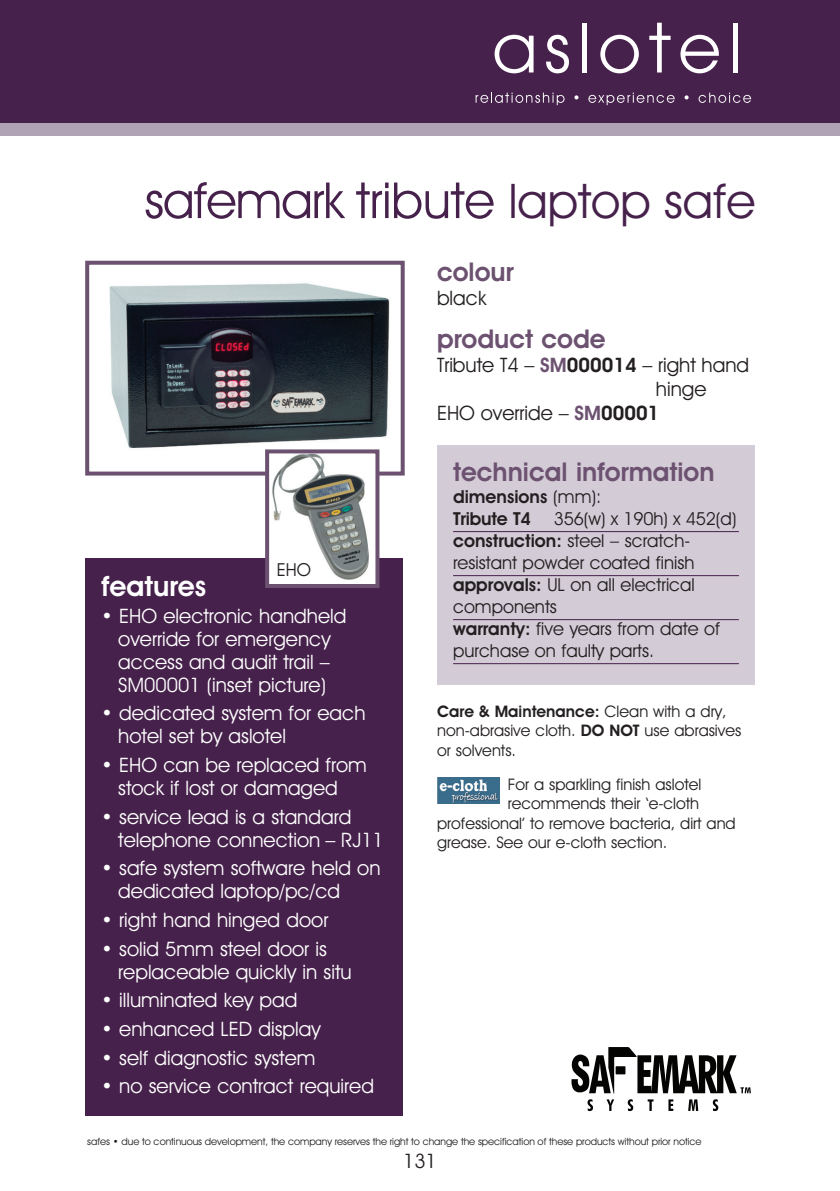
<style>
.page{position:relative;width:840px;height:1191px;background:#fff}
.page>*{position:absolute;margin:0;border:0;box-sizing:border-box;transform-origin:0 0}
.t1{font:50px "Avant Garde IT Cby BT";letter-spacing:-.02em;color:#46214b}
.features_subhead{font:600 28px "Avant Garde IT Cby BT";color:#fff}
.Colour_subhead{font:600 26px "Avant Garde IT Cby BT";color:#6c5270}
.Feature_bullets{font:20px/23px "Avant Garde IT Cby BT";color:#fff}
.text{font:20px/24px "Avant Garde IT Cby BT";color:#231f20}
.Table_info{font:18px/22px "Avant Garde IT Cby BT";color:#231f20}
.Table_info-2{font:600 18px/22px "Avant Garde IT Cby BT";color:#231f20}
.disclaimer_etc{font:16px/19.2px "Avant Garde IT Cby BT";color:#231f20}
.ID_tag{font:10px "Avant Garde IT Cby BT";letter-spacing:-.005em;color:#231f20}
.s1{font-size:48px}
.s2{font-weight:600;color:#6c5270}
.s3{font-weight:600}
.s4{font-weight:400}
</style>
<div class="page">
<div style="left:0;top:123px;width:839px;height:13px;background:#b1a3b6"></div>
<div style="left:0;top:0;width:839px;height:123px;background:#46214b"></div>
<svg style="left:475px;top:93px;width:89px;height:12px"></svg>
<svg style="left:574px;top:95px;width:4px;height:4px"></svg>
<svg style="left:588px;top:93px;width:86px;height:12px"></svg>
<svg style="left:684px;top:95px;width:4px;height:4px"></svg>
<svg style="left:698px;top:93px;width:52px;height:10px"></svg>
<svg style="left:494px;top:35px;width:39px;height:38px"></svg>
<svg style="left:546px;top:35px;width:23px;height:38px"></svg>
<div style="left:581px;top:23px;width:5px;height:49px;background:#fff"></div>
<svg style="left:600px;top:23px;width:70px;height:50px"></svg>
<svg style="left:680px;top:35px;width:38px;height:38px"></svg>
<div style="left:732px;top:23px;width:5px;height:49px;background:#fff"></div>
<img style="left:109px;top:283px;width:281px;height:178px">
<div style="left:85px;top:261px;width:319px;height:214px;border:4px solid #6c5270"></div>
<svg style="left:587px;top:1099px;width:5px;height:12px"></svg>
<svg style="left:606px;top:1099px;width:8px;height:12px"></svg>
<svg style="left:627px;top:1099px;width:6px;height:12px"></svg>
<svg style="left:647px;top:1099px;width:6px;height:12px"></svg>
<svg style="left:668px;top:1099px;width:5px;height:12px"></svg>
<svg style="left:688px;top:1099px;width:10px;height:12px"></svg>
<svg style="left:712px;top:1099px;width:6px;height:12px"></svg>
<svg style="left:571px;top:1047px;width:179px;height:46px"></svg>
<div style="left:85px;top:558px;width:318px;height:558px;background:#46214b"></div>
<div style="left:437px;top:445px;width:317px;height:239px;background:#d3cbd6"></div>
<hr style="left:453px;top:531px;width:285px;height:1px;background:#46214b">
<hr style="left:453px;top:575px;width:285px;height:1px;background:#46214b">
<hr style="left:453px;top:619px;width:285px;height:1px;background:#46214b">
<hr style="left:453px;top:663px;width:285px;height:1px;background:#46214b">
<img style="left:437px;top:778px;width:62px;height:25px">
<img style="left:270px;top:454px;width:104px;height:129px">
<div style="left:265px;top:449px;width:114px;height:139px;border:4px solid #6c5270"></div>
<p class="t1" style="left:144px;top:170px;width:612px">safemark tribute <span class="s1">laptop safe</span></p>
<p class="Table_info" style="left:277px;top:558px;width:36px">EHO</p>
<p class="features_subhead" style="left:101px;top:569px;width:106px">features</p>
<p class="Feature_bullets" style="left:101px;top:604px;width:246px;text-align:center">• EHO electronic handheld override for emergency access and audit trail –<br>SM00001 (inset picture)</p>
<p class="Feature_bullets" style="left:118px;top:701px;width:249px;text-indent:-17px">• dedicated system for each hotel set by aslotel</p>
<p class="Feature_bullets" style="left:101px;top:753px;width:267px;text-align:center">• EHO can be replaced from stock if lost or damaged</p>
<p class="Feature_bullets" style="left:118px;top:805px;width:267px;text-indent:-17px">• service lead is a standard telephone connection – RJ11</p>
<p class="Feature_bullets" style="left:118px;top:856px;width:264px;text-indent:-17px">• safe system software held on dedicated laptop/pc/cd</p>
<p class="Feature_bullets" style="left:101px;top:908px;width:228px">• right hand hinged door</p>
<p class="Feature_bullets" style="left:118px;top:937px;width:235px;text-indent:-17px">• solid 5mm steel door is replaceable quickly in situ</p>
<p class="Feature_bullets" style="left:101px;top:988px;width:198px">• illuminated key pad</p>
<p class="Feature_bullets" style="left:101px;top:1017px;width:221px">• enhanced LED display</p>
<p class="Feature_bullets" style="left:101px;top:1046px;width:215px">• self diagnostic system</p>
<p class="Feature_bullets" style="left:101px;top:1074px;width:274px">• no service contract required</p>
<p class="Colour_subhead" style="left:437px;top:256px;width:78px">colour</p>
<p class="text" style="left:437px;top:286px;width:51px">black</p>
<p class="Colour_subhead" style="left:437px;top:323px;width:170px">product code</p>
<p class="text" style="left:655px;top:353px;width:95px;text-indent:-219px">Tribute T4 – <span class="s2">SM</span><span class="s3">000014</span> – right hand hinge</p>
<p class="text" style="left:437px;top:401px;width:224px">EHO override – <span class="s2">SM</span><span class="s3">00001</span></p>
<p class="Colour_subhead" style="left:453px;top:456px;width:263px">technical information</p>
<p class="Table_info-2" style="left:453px;top:486px;width:150px">dimensions <span class="s4">(mm):<br></span>Tribute T4</p>
<p class="Table_info" style="left:553px;top:508px;width:184px">356(w) x 190h) x 452(d)</p>
<p class="Table_info" style="left:453px;top:530px;width:243px"><span class="s3">construction:</span> steel – scratch&shy;resistant powder coated finish</p>
<p class="Table_info" style="left:453px;top:574px;width:243px"><span class="s3">approvals:</span> UL on all electrical components</p>
<p class="Table_info" style="left:453px;top:618px;width:268px"><span class="s3">warranty:</span> five years from date of purchase on faulty parts.</p>
<p class="disclaimer_etc" style="left:437px;top:701px;width:305px"><span class="s3">Care &amp; Maintenance:</span> Clean with a dry, non-abrasive cloth. <span class="s3">DO NOT</span> use abrasives or solvents.</p>
<p class="disclaimer_etc" style="left:507px;top:774px;width:195px">For a sparkling finish aslotel</p>
<p class="disclaimer_etc" style="left:507px;top:794px;width:193px">recommends their ‘e-cloth</p>
<p class="disclaimer_etc" style="left:437px;top:813px;width:300px">professional’ to remove bacteria, dirt and</p>
<p class="disclaimer_etc" style="left:437px;top:832px;width:231px">grease. See our e-cloth section.</p>
<p class="ID_tag" style="left:87px;top:1135px;width:615px">safes • due to continuous development, the company reserves the right to change the specification of these products without prior notice</p>
<p class="text" style="left:403px;top:1148px;width:35px">131</p>
</div>
